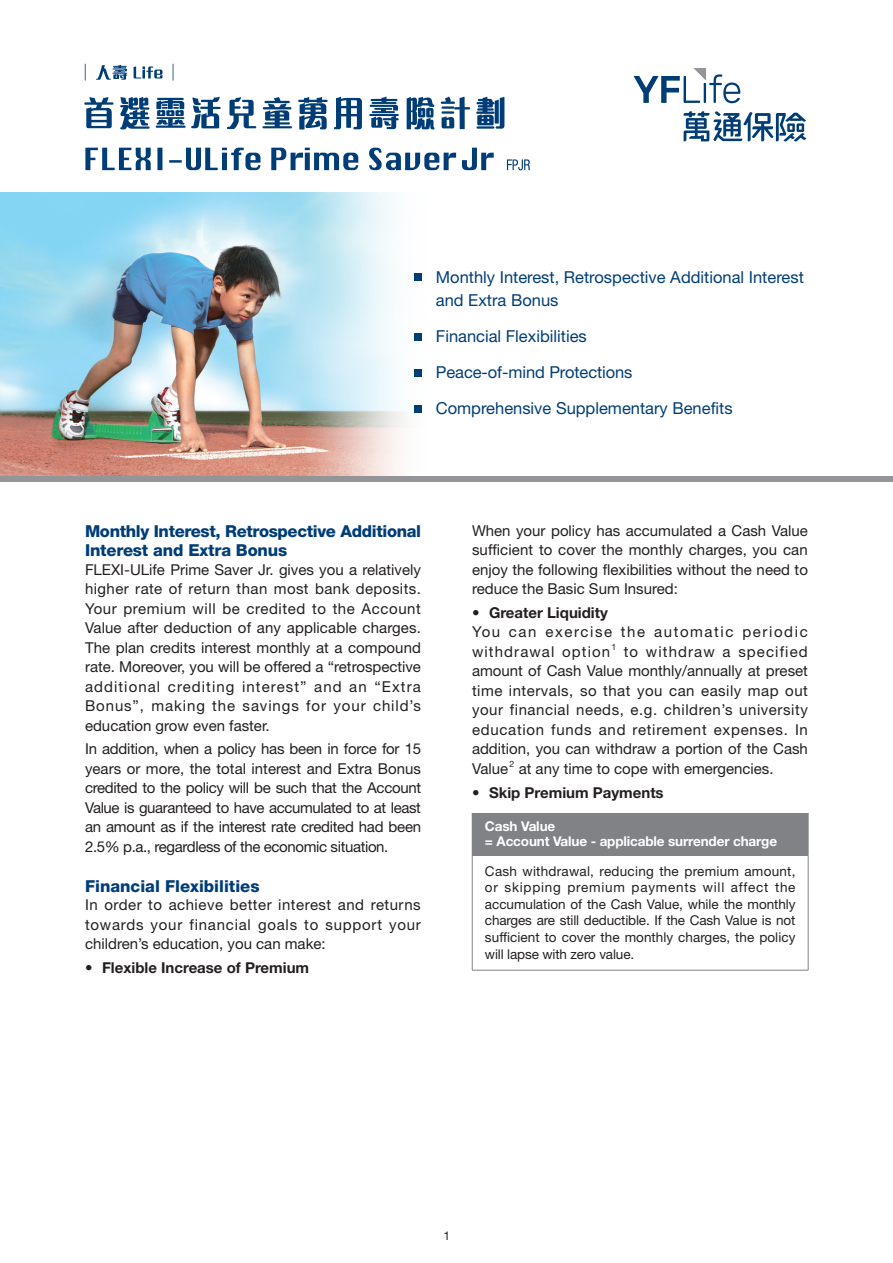
<style>
.page{position:relative;width:893px;height:1263px;background:#fff}
.page>*{position:absolute;margin:0;border:0;box-sizing:border-box;transform-origin:0 0}
.t1{font:16.5px/36px "Helvetica Neue LT Std";color:#003d76}
.t2{font:800 16.5px/19.5px "Helvetica Neue LT Std";letter-spacing:-.01em;color:#003d76}
.t3{font:15px/19.5px "Helvetica Neue LT Std";color:#231f20;text-align:justify}
.t4{font:700 15px "Helvetica Neue LT Std";color:#231f20}
.t5{font:15px/19.5px "Helvetica Neue LT Std";letter-spacing:.105em;color:#231f20}
.t6{font:13.5px/16.5px "Helvetica Neue LT Std";letter-spacing:.005em;color:#231f20;text-align:justify}
.t7{font:700 13.5px/15px "Helvetica Neue LT Std";letter-spacing:-.01em;color:#fff}
.t8{font:12px "Helvetica Neue LT Std";color:#231f20}
.t9{font:8.7px "Helvetica Neue LT Std";color:#231f20}
</style>
<div class="page">
<img style="left:0;top:193px;width:302px;height:283px">
<img style="left:302px;top:192px;width:120px;height:284px">
<svg style="left:85px;top:64px;width:88px;height:17px"></svg>
<svg style="left:85px;top:148px;width:445px;height:22px"></svg>
<svg style="left:84px;top:97px;width:420px;height:33px"></svg>
<div style="left:472px;top:813px;width:336px;height:42px;background:#808285"></div>
<hr style="left:472px;top:855px;width:1px;height:115px;background:#808285">
<hr style="left:808px;top:855px;width:1px;height:115px;background:#808285">
<hr style="left:472px;top:970px;width:336px;height:1px;background:#808285">
<hr style="left:808px;top:813px;width:1px;height:42px;background:#808285">
<div style="left:415px;top:274px;width:7px;height:7px;background:#003d76"></div>
<div style="left:415px;top:333px;width:7px;height:7px;background:#003d76"></div>
<div style="left:415px;top:369px;width:7px;height:7px;background:#003d76"></div>
<div style="left:415px;top:405px;width:7px;height:7px;background:#003d76"></div>
<div style="left:0;top:476px;width:893px;height:6px;background:#939598"></div>
<svg style="left:684px;top:111px;width:122px;height:31px"></svg>
<svg style="left:634px;top:68px;width:106px;height:35px"></svg>
<p class="t1" style="left:436px;top:265px;width:369px;line-height:23.2px">Monthly Interest, Retrospective Additional Interest and Extra Bonus</p>
<p class="t1" style="left:436px;top:318px;width:298px">Financial Flexibilities<br>Peace-of-mind Protections<br>Comprehensive Supplementary Benefits</p>
<p class="t2" style="left:85px;top:521px;width:338px">Monthly Interest, Retrospective Additional<br>Interest and Extra Bonus</p>
<p class="t3" style="left:85px;top:559px;width:337px">FLEXI-ULife Prime Saver Jr. gives you a relatively higher rate of return than most bank deposits.<br>Your premium will be credited to the Account Value after deduction of any applicable charges.<br>The plan credits interest monthly at a compound rate. Moreover, you will be offered a “retrospective additional crediting interest” and an “Extra Bonus”, making the savings for your child’s education grow even faster.</p>
<p class="t3" style="left:85px;top:739px;width:338px">In addition, when a policy has been in force for 15 years or more, the total interest and Extra Bonus credited to the policy will be such that the Account Value is guaranteed to have accumulated to at least an amount as if the interest rate credited had been 2.5% p.a., regardless of the economic situation.</p>
<p class="t2" style="left:85px;top:876px;width:176px">Financial Flexibilities</p>
<p class="t3" style="left:85px;top:895px;width:337px">In order to achieve better interest and returns towards your financial goals to support your children’s education, you can make:</p>
<p class="t4" style="left:85px;top:958px;width:226px">• Flexible Increase of Premium</p>
<p class="t3" style="left:472px;top:520px;width:337px">When your policy has accumulated a Cash Value sufficient to cover the monthly charges, you can enjoy the following flexibilities without the need to reduce the Basic Sum Insured:</p>
<p class="t4" style="left:472px;top:603px;width:137px">• Greater Liquidity</p>
<p class="t5" style="left:472px;top:622px;width:337px">You can exercise the automatic periodic withdrawal option</p>
<p class="t9" style="left:611px;top:641px;width:6px">1</p>
<p class="t3" style="left:472px;top:641px;width:337px;text-indent:152px">to withdraw a specified amount of Cash Value monthly/annually at preset time intervals, so that you can easily map out your financial needs, e.g. children’s university education funds and retirement expenses. In addition, you can withdraw a portion of the Cash Value</p>
<p class="t9" style="left:510px;top:758px;width:6px">2</p>
<p class="t3" style="left:519px;top:758px;width:256px">at any time to cope with emergencies.</p>
<p class="t4" style="left:472px;top:783px;width:193px">• Skip Premium Payments</p>
<p class="t7" style="left:485px;top:818px;width:294px">Cash Value<br>= Account Value - applicable surrender charge</p>
<p class="t6" style="left:485px;top:863px;width:312px">Cash withdrawal, reducing the premium amount, or skipping premium payments will affect the accumulation of the Cash Value, while the monthly charges are still deductible. If the Cash Value is not sufficient to cover the monthly charges, the policy will lapse with zero value.</p>
<p class="t8" style="left:444px;top:1229px;width:8px">1</p>
</div>
